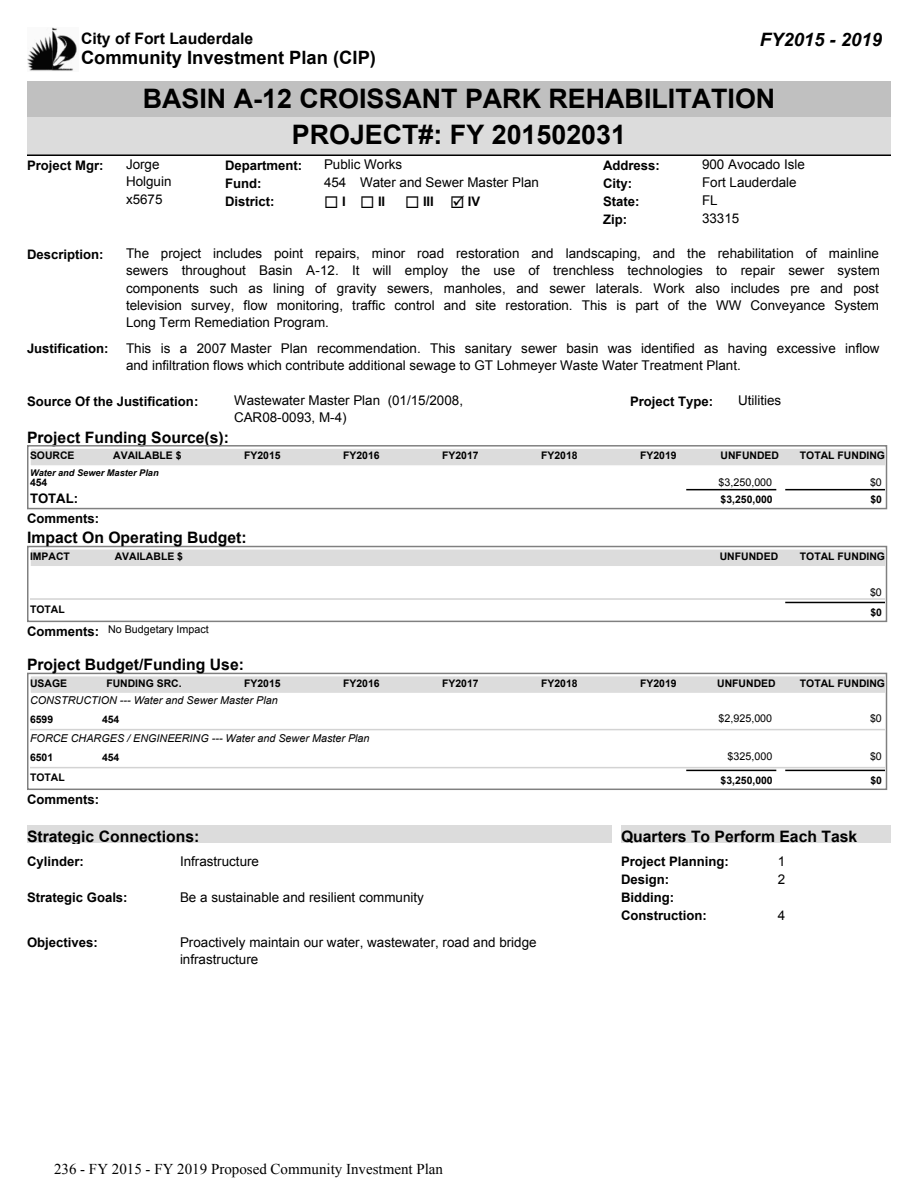
<style>
.page{position:relative;width:918px;height:1188px;background:#fff}
.page>*{position:absolute;margin:0;border:0;box-sizing:border-box;transform-origin:0 0}
.t1{font:700 26.85px "Arial";color:#000}
.t2{font:italic 700 18.45px "Arial";color:#000}
.t3{font:700 18.3px "Arial";color:#000}
.t4{font:700 15.75px "Arial";color:#000}
.t5{font:15px "Times New Roman";color:#000}
.t6{font:13.35px/17.1px "Arial";color:#000}
.t7{font:700 13.2px/18px "Arial";color:#000}
.t8{font:italic 10.8px "Arial";color:#000}
.t9{font:10.8px "Arial";color:#000}
.t10{font:700 10.35px "Arial";color:#000}
.t11{font:italic 700 9.3px "Arial";color:#000}
.s1{font-weight:700;font-size:13.2px}
</style>
<div class="page">
<div style="left:27px;top:115px;width:864px;height:40px;background:#dcdcdc"></div>
<hr style="left:27px;top:154px;width:864px;height:2px;background:#000">
<div style="left:27px;top:81px;width:864px;height:36px;background:#c0c0c0"></div>
<img style="left:27px;top:27px;width:50px;height:44px">
<div style="left:27px;top:445px;width:860px;height:64px;border:2px solid #808080"></div>
<div style="left:31px;top:449px;width:853px;height:17px;background:#dcdcdc"></div>
<hr style="left:786px;top:489px;width:98px;height:1px;background:#000">
<hr style="left:687px;top:489px;width:89px;height:1px;background:#000">
<div style="left:27px;top:546px;width:860px;height:76px;border:2px solid #808080"></div>
<div style="left:31px;top:549px;width:853px;height:17px;background:#dcdcdc"></div>
<hr style="left:30px;top:598px;width:854px;height:2px;background:#d3d3d3">
<hr style="left:786px;top:602px;width:98px;height:1px;background:#000">
<div style="left:27px;top:673px;width:860px;height:117px;border:2px solid #808080"></div>
<div style="left:31px;top:676px;width:853px;height:17px;background:#dcdcdc"></div>
<hr style="left:30px;top:729px;width:854px;height:1px;background:#d3d3d3">
<hr style="left:30px;top:767px;width:854px;height:1px;background:#d3d3d3">
<hr style="left:786px;top:770px;width:98px;height:1px;background:#000">
<hr style="left:687px;top:770px;width:89px;height:1px;background:#000">
<div style="left:27px;top:825px;width:585px;height:18px;background:#dcdcdc"></div>
<div style="left:621px;top:825px;width:270px;height:18px;background:#dcdcdc"></div>
<p class="t4" style="left:81px;top:29px;width:174px">City of Fort Lauderdale</p>
<h2 class="t2" style="left:760px;top:29px;width:124px">FY2015 - 2019</h2>
<h3 class="t3" style="left:81px;top:48px;width:297px">Community Investment Plan (CIP)</h3>
<h1 class="t1" style="left:143px;top:84px;width:634px">BASIN A-12 CROISSANT PARK REHABILITATION</h1>
<h1 class="t1" style="left:292px;top:120px;width:336px">PROJECT#: FY 201502031</h1>
<p class="t7" style="left:27px;top:156px;width:78px">Project Mgr:</p>
<p class="t6" style="left:126px;top:156px;width:47px">Jorge<br>Holguin x5675</p>
<p class="t7" style="left:225px;top:156px;width:79px">Department:</p>
<p class="t6" style="left:324px;top:156px;width:80px">Public Works</p>
<p class="t7" style="left:603px;top:156px;width:58px">Address:</p>
<p class="t6" style="left:702px;top:156px;width:104px">900 Avocado Isle</p>
<p class="t7" style="left:225px;top:192px;width:51px">District:</p>
<p class="t7" style="left:324px;top:192px;width:23px">◻ I</p>
<p class="t7" style="left:378px;top:192px;width:9px">II</p>
<p class="t7" style="left:423px;top:192px;width:12px">III</p>
<p class="t7" style="left:468px;top:192px;width:14px">IV</p>
<p class="t7" style="left:225px;top:174px;width:38px">Fund:</p>
<p class="t6" style="left:324px;top:174px;width:217px">454 Water and Sewer Master Plan</p>
<p class="t7" style="left:603px;top:174px;width:31px">City:</p>
<p class="t6" style="left:702px;top:174px;width:96px">Fort Lauderdale</p>
<p class="t7" style="left:603px;top:192px;width:38px">State:</p>
<p class="t6" style="left:702px;top:192px;width:17px">FL</p>
<p class="t7" style="left:603px;top:210px;width:26px">Zip:</p>
<p class="t6" style="left:702px;top:210px;width:39px">33315</p>
<p class="t7" style="left:27px;top:245px;width:78px">Description:</p>
<p class="t6" style="left:126px;top:245px;width:756px;text-align:justify">The project includes point repairs, minor road restoration and landscaping, and the rehabilitation of mainline sewers throughout Basin A-12. It will employ the use of trenchless technologies to repair sewer system components such as lining of gravity sewers, manholes, and sewer laterals. Work also includes pre and post television survey, flow monitoring, traffic control and site restoration. This is part of the WW Conveyance System Long Term Remediation Program.</p>
<p class="t7" style="left:27px;top:340px;width:83px">Justification:</p>
<p class="t6" style="left:126px;top:340px;width:755px">This is a 2007 Master Plan recommendation. This sanitary sewer basin was identified as having excessive inflow and infiltration flows which contribute additional sewage to GT Lohmeyer Waste Water Treatment Plant.</p>
<p class="t6" style="left:234px;top:392px;width:231px">Wastewater Master Plan (01/15/2008,<br>CAR08-0093, M-4)</p>
<p class="t7" style="left:27px;top:392px;width:173px">Source Of the Justification:</p>
<p class="t7" style="left:630px;top:392px;width:85px">Project Type:</p>
<p class="t6" style="left:738px;top:392px;width:45px">Utilities</p>
<p class="t4" style="left:27px;top:428px;width:204px">Project Funding Source(s):</p>
<p class="t10" style="left:30px;top:450px;width:46px">SOURCE</p>
<p class="t10" style="left:113px;top:450px;width:70px">AVAILABLE $</p>
<p class="t10" style="left:244px;top:450px;width:38px">FY2015</p>
<p class="t10" style="left:343px;top:450px;width:38px">FY2016</p>
<p class="t10" style="left:442px;top:450px;width:38px">FY2017</p>
<p class="t10" style="left:541px;top:450px;width:38px">FY2018</p>
<p class="t10" style="left:640px;top:450px;width:38px">FY2019</p>
<p class="t10" style="left:721px;top:450px;width:60px">UNFUNDED</p>
<p class="t10" style="left:800px;top:450px;width:87px">TOTAL FUNDING</p>
<p class="t11" style="left:30px;top:467px;width:130px">Water and Sewer Master Plan</p>
<p class="t10" style="left:30px;top:477px;width:19px">454</p>
<p class="t9" style="left:719px;top:475px;width:55px">$3,250,000</p>
<p class="t9" style="left:870px;top:475px;width:13px">$0</p>
<p class="t7" style="left:30px;top:489px;width:50px">TOTAL:</p>
<p class="t10" style="left:721px;top:494px;width:54px">$3,250,000</p>
<p class="t10" style="left:871px;top:494px;width:13px">$0</p>
<p class="t7" style="left:27px;top:510px;width:74px">Comments:</p>
<p class="t10" style="left:30px;top:551px;width:41px">IMPACT</p>
<p class="t10" style="left:115px;top:551px;width:70px">AVAILABLE $</p>
<p class="t10" style="left:720px;top:551px;width:60px">UNFUNDED</p>
<p class="t10" style="left:800px;top:551px;width:87px">TOTAL FUNDING</p>
<p class="t9" style="left:870px;top:585px;width:13px">$0</p>
<p class="t10" style="left:30px;top:604px;width:36px">TOTAL</p>
<p class="t10" style="left:871px;top:606px;width:13px">$0</p>
<p class="t4" style="left:27px;top:529px;width:221px">Impact On Operating Budget:</p>
<p class="t9" style="left:27px;top:622px;width:183px"><span class="s1">Comments:</span> No Budgetary Impact</p>
<p class="t4" style="left:27px;top:656px;width:219px">Project Budget/Funding Use:</p>
<p class="t10" style="left:30px;top:677px;width:39px">USAGE</p>
<p class="t10" style="left:106px;top:677px;width:77px">FUNDING SRC.</p>
<p class="t10" style="left:244px;top:677px;width:38px">FY2015</p>
<p class="t10" style="left:343px;top:677px;width:38px">FY2016</p>
<p class="t10" style="left:442px;top:677px;width:38px">FY2017</p>
<p class="t10" style="left:541px;top:677px;width:38px">FY2018</p>
<p class="t10" style="left:640px;top:677px;width:38px">FY2019</p>
<p class="t10" style="left:717px;top:677px;width:60px">UNFUNDED</p>
<p class="t10" style="left:800px;top:677px;width:87px">TOTAL FUNDING</p>
<p class="t10" style="left:30px;top:713px;width:25px">6599</p>
<p class="t10" style="left:102px;top:713px;width:19px">454</p>
<p class="t9" style="left:719px;top:712px;width:55px">$2,925,000</p>
<p class="t9" style="left:870px;top:712px;width:13px">$0</p>
<p class="t8" style="left:30px;top:695px;width:249px">CONSTRUCTION --- Water and Sewer Master Plan</p>
<p class="t8" style="left:30px;top:733px;width:341px">FORCE CHARGES / ENGINEERING --- Water and Sewer Master Plan</p>
<p class="t10" style="left:30px;top:771px;width:36px">TOTAL</p>
<p class="t10" style="left:721px;top:774px;width:54px">$3,250,000</p>
<p class="t10" style="left:871px;top:774px;width:13px">$0</p>
<p class="t10" style="left:30px;top:751px;width:25px">6501</p>
<p class="t10" style="left:102px;top:751px;width:19px">454</p>
<p class="t9" style="left:728px;top:750px;width:46px">$325,000</p>
<p class="t9" style="left:870px;top:750px;width:13px">$0</p>
<p class="t7" style="left:27px;top:790px;width:74px">Comments:</p>
<p class="t4" style="left:27px;top:828px;width:174px">Strategic Connections:</p>
<p class="t4" style="left:621px;top:828px;width:238px">Quarters To Perform Each Task</p>
<p class="t7" style="left:27px;top:852px;width:58px">Cylinder:</p>
<p class="t6" style="left:180px;top:852px;width:81px">Infrastructure</p>
<p class="t7" style="left:27px;top:888px;width:102px">Strategic Goals:</p>
<p class="t6" style="left:180px;top:888px;width:245px">Be a sustainable and resilient community</p>
<p class="t6" style="left:778px;top:852px;width:9px">1</p>
<p class="t7" style="left:621px;top:852px;width:109px">Project Planning:<br>Design:</p>
<p class="t7" style="left:621px;top:906px;width:88px">Construction:</p>
<p class="t6" style="left:778px;top:870px;width:9px">2</p>
<p class="t6" style="left:778px;top:906px;width:9px">4</p>
<p class="t7" style="left:621px;top:888px;width:55px">Bidding:</p>
<p class="t7" style="left:27px;top:933px;width:72px">Objectives:</p>
<p class="t6" style="left:180px;top:933px;width:358px">Proactively maintain our water, wastewater, road and bridge infrastructure</p>
<p class="t5" style="left:54px;top:1159px;width:391px">236 - FY 2015 - FY 2019 Proposed Community Investment Plan</p>
</div>
